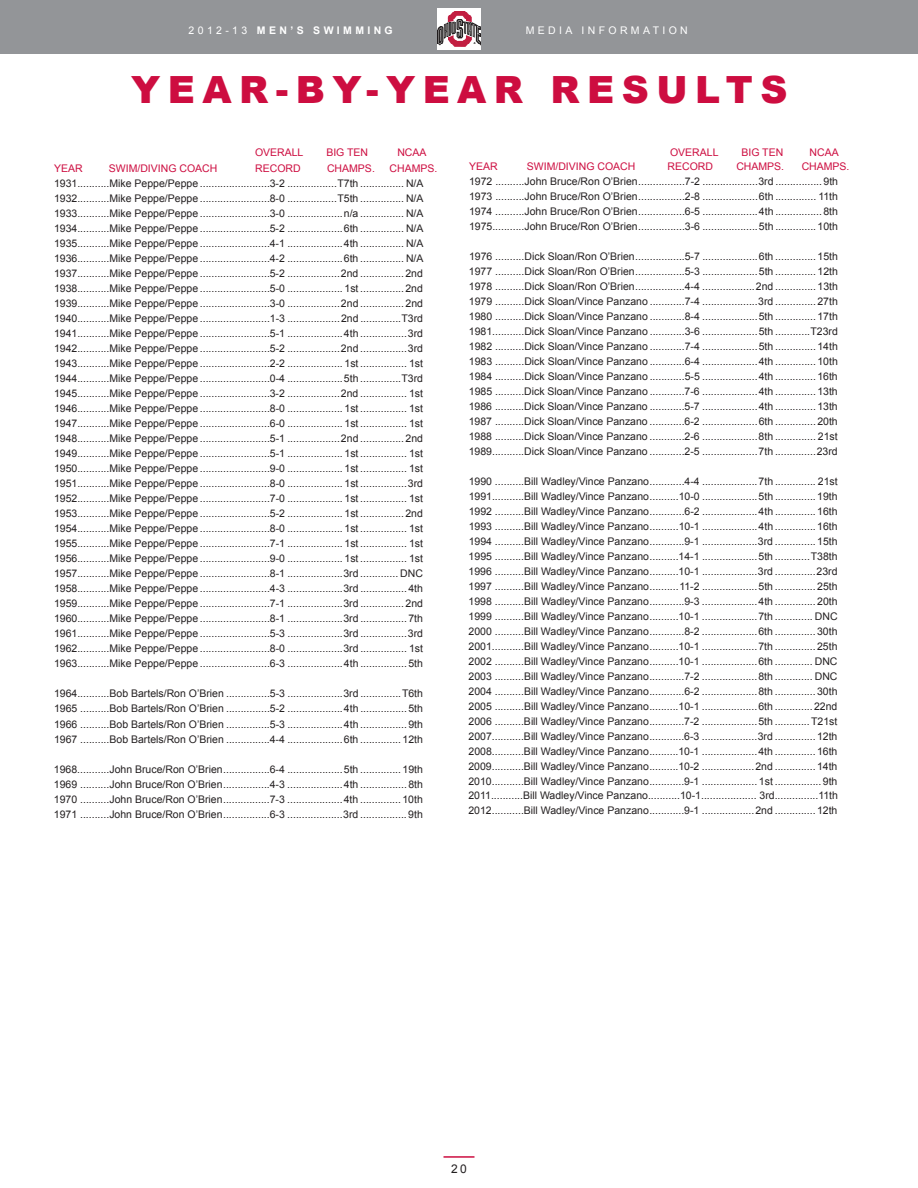
<style>
.page{position:relative;width:918px;height:1188px;background:#fff}
.page>*{position:absolute;margin:0;border:0;box-sizing:border-box;transform-origin:0 0}
.t1{font:900 37.5px "Arial";color:#cd0d40}
.t2{font:12px "Arial";color:#231f20}
.t3{font:10.5px/15px "Arial";color:#231f20;text-align:justify}
.t4{font:10.5px "Arial";color:#cd0d40}
.t5{font:700 10.5px "Arial";letter-spacing:.32em;color:#fff}
.t6{font:10.5px "Arial";letter-spacing:.32em;color:#fff}
.s1{font-weight:400}
</style>
<div class="page">
<div style="left:0;top:0;width:918px;height:54px;background:#939598"></div>
<img style="left:438px;top:9px;width:43px;height:40px">
<hr style="left:444px;top:1156px;width:30px;height:2px;background:#cd0d40">
<p class="t5" style="left:189px;top:23px;width:206px"><span class="s1">2012-13</span> MEN’S SWIMMING</p>
<p class="t6" style="left:526px;top:23px;width:164px">Media I NFORMATI ON</p>
<h1 class="t1" style="left:131px;top:63px;width:71px">YEAR</h1>
<h1 class="t1" style="left:276px;top:63px;width:181px">-B Y-YEAR</h1>
<h1 class="t1" style="left:551px;top:63px;width:35px">RESULTS</h1>
<p class="t4" style="left:255px;top:146px;width:44px">Overall</p>
<p class="t4" style="left:326px;top:146px;width:42px">Big Ten</p>
<p class="t4" style="left:397px;top:146px;width:24px">NCAA</p>
<p class="t4" style="left:54px;top:162px;width:26px">Year</p>
<p class="t4" style="left:109px;top:162px;width:102px">Swim/Diving Coach</p>
<p class="t4" style="left:255px;top:162px;width:24px">Recor</p>
<p class="t4" style="left:293px;top:162px;width:9px">d</p>
<p class="t4" style="left:327px;top:162px;width:31px">Champs</p>
<p class="t4" style="left:372px;top:162px;width:4px">.</p>
<p class="t4" style="left:390px;top:162px;width:31px">Champs</p>
<p class="t4" style="left:434px;top:162px;width:4px">.</p>
<p class="t3" style="left:54px;top:176px;width:371px">1931...........Mike Peppe/Peppe ........................3-2 .................T7th ............... N/A 1932...........Mike Peppe/Peppe ........................8-0 .................T5th ............... N/A 1933...........Mike Peppe/Peppe ........................3-0 ...................n/a ............... N/A 1934...........Mike Peppe/Peppe ........................5-2 ...................6th ............... N/A 1935...........Mike Peppe/Peppe ........................4-1 ...................4th ............... N/A 1936...........Mike Peppe/Peppe ........................4-2 ...................6th ............... N/A 1937...........Mike Peppe/Peppe ........................5-2 ..................2nd ...............2nd 1938...........Mike Peppe/Peppe ........................5-0 ................... 1st ...............2nd 1939...........Mike Peppe/Peppe ........................3-0 ..................2nd ...............2nd 1940...........Mike Peppe/Peppe ........................1-3 ..................2nd ..............T3rd 1941...........Mike Peppe/Peppe ........................5-1 ...................4th ................3rd 1942...........Mike Peppe/Peppe ........................5-2 ..................2nd ................3rd 1943...........Mike Peppe/Peppe ........................2-2 ................... 1st ................ 1st 1944...........Mike Peppe/Peppe ........................0-4 ...................5th ..............T3rd 1945...........Mike Peppe/Peppe ........................3-2 ..................2nd ................ 1st 1946...........Mike Peppe/Peppe ........................8-0 ................... 1st ................ 1st 1947...........Mike Peppe/Peppe ........................6-0 ................... 1st ................ 1st 1948...........Mike Peppe/Peppe ........................5-1 ..................2nd ...............2nd 1949...........Mike Peppe/Peppe ........................5-1 ................... 1st ................ 1st 1950...........Mike Peppe/Peppe ........................9-0 ................... 1st ................ 1st 1951...........Mike Peppe/Peppe ........................8-0 ................... 1st ................3rd 1952...........Mike Peppe/Peppe ........................7-0 ................... 1st ................ 1st 1953...........Mike Peppe/Peppe ........................5-2 ................... 1st ...............2nd 1954...........Mike Peppe/Peppe ........................8-0 ................... 1st ................ 1st 1955...........Mike Peppe/Peppe ........................7-1 ................... 1st ................ 1st 1956...........Mike Peppe/Peppe ........................9-0 ................... 1st ................ 1st 1957...........Mike Peppe/Peppe ........................8-1 ...................3rd ............. DNC 1958...........Mike Peppe/Peppe ........................4-3 ...................3rd ................4th 1959...........Mike Peppe/Peppe ........................7-1 ...................3rd ...............2nd 1960...........Mike Peppe/Peppe ........................8-1 ...................3rd ................7th 1961...........Mike Peppe/Peppe ........................5-3 ...................3rd ................3rd 1962...........Mike Peppe/Peppe ........................8-0 ...................3rd ................ 1st 1963...........Mike Peppe/Peppe ........................6-3 ...................4th ................5th</p>
<p class="t3" style="left:54px;top:686px;width:371px">1964...........Bob Bartels/Ron O’Brien ...............5-3 ...................3rd ..............T6th 1965 ..........Bob Bartels/Ron O’Brien ...............5-2 ...................4th ................5th 1966 ..........Bob Bartels/Ron O’Brien ...............5-3 ...................4th ................9th 1967 ..........Bob Bartels/Ron O’Brien ...............4-4 ...................6th ..............12th</p>
<p class="t3" style="left:54px;top:761px;width:371px">1968...........John Bruce/Ron O’Brien................6-4 ...................5th ..............19th 1969 ..........John Bruce/Ron O’Brien................4-3 ...................4th ................8th 1970 ..........John Bruce/Ron O’Brien................7-3 ...................4th ..............10th 1971 ..........John Bruce/Ron O’Brien................6-3 ...................3rd ................9th</p>
<p class="t4" style="left:670px;top:146px;width:44px">Overall</p>
<p class="t4" style="left:742px;top:146px;width:42px">Big Ten</p>
<p class="t4" style="left:810px;top:146px;width:24px">NCAA</p>
<p class="t4" style="left:469px;top:160px;width:26px">Year</p>
<p class="t4" style="left:527px;top:160px;width:102px">Swim/Diving Coach</p>
<p class="t4" style="left:668px;top:160px;width:24px">Recor</p>
<p class="t4" style="left:705px;top:160px;width:9px">d</p>
<p class="t4" style="left:736px;top:160px;width:31px">Champs</p>
<p class="t4" style="left:781px;top:160px;width:4px">.</p>
<p class="t4" style="left:802px;top:160px;width:31px">Champs</p>
<p class="t4" style="left:847px;top:160px;width:4px">.</p>
<p class="t3" style="left:469px;top:174px;width:371px">1972 ..........John Bruce/Ron O’Brien................7-2 ...................3rd ................9th 1973 ..........John Bruce/Ron O’Brien................2-8 ...................6th .............. 11th 1974 ..........John Bruce/Ron O’Brien................6-5 ...................4th ................8th 1975...........John Bruce/Ron O’Brien................3-6 ...................5th ..............10th</p>
<p class="t3" style="left:469px;top:249px;width:371px">1976 ..........Dick Sloan/Ron O’Brien.................5-7 ...................6th ..............15th 1977 ..........Dick Sloan/Ron O’Brien.................5-3 ...................5th ..............12th 1978 ..........Dick Sloan/Ron O’Brien.................4-4 ..................2nd ..............13th 1979 ..........Dick Sloan/Vince Panzano ............7-4 ...................3rd ..............27th 1980 ..........Dick Sloan/Vince Panzano ............8-4 ...................5th ..............17th 1981...........Dick Sloan/Vince Panzano ............3-6 ...................5th ............T23rd 1982 ..........Dick Sloan/Vince Panzano ............7-4 ...................5th ..............14th 1983 ..........Dick Sloan/Vince Panzano ............6-4 ...................4th ..............10th 1984 ..........Dick Sloan/Vince Panzano ............5-5 ...................4th ..............16th 1985 ..........Dick Sloan/Vince Panzano ............7-6 ...................4th ..............13th 1986 ..........Dick Sloan/Vince Panzano ............5-7 ...................4th ..............13th 1987 ..........Dick Sloan/Vince Panzano ............6-2 ...................6th ..............20th 1988 ..........Dick Sloan/Vince Panzano ............2-6 ...................8th .............. 21st 1989...........Dick Sloan/Vince Panzano ............2-5 ...................7th ..............23rd</p>
<p class="t3" style="left:468px;top:474px;width:371px">1990 ..........Bill Wadley/Vince Panzano............4-4 ...................7th .............. 21st 1991...........Bill Wadley/Vince Panzano..........10-0 ...................5th ..............19th 1992 ..........Bill Wadley/Vince Panzano............6-2 ...................4th ..............16th 1993 ..........Bill Wadley/Vince Panzano..........10-1 ...................4th ..............16th 1994 ..........Bill Wadley/Vince Panzano............9-1 ...................3rd ..............15th 1995 ..........Bill Wadley/Vince Panzano..........14-1 ...................5th ............T38th 1996 ..........Bill Wadley/Vince Panzano..........10-1 ...................3rd ..............23rd 1997 ..........Bill Wadley/Vince Panzano..........11-2 ...................5th ..............25th 1998 ..........Bill Wadley/Vince Panzano............9-3 ...................4th ..............20th 1999 ..........Bill Wadley/Vince Panzano..........10-1 ...................7th ............. DNC 2000 ..........Bill Wadley/Vince Panzano............8-2 ...................6th ..............30th 2001...........Bill Wadley/Vince Panzano..........10-1 ...................7th ..............25th 2002 ..........Bill Wadley/Vince Panzano..........10-1 ...................6th ............. DNC 2003 ..........Bill Wadley/Vince Panzano............7-2 ...................8th ............. DNC 2004 ..........Bill Wadley/Vince Panzano............6-2 ...................8th ..............30th 2005 ..........Bill Wadley/Vince Panzano..........10-1 ...................6th .............22nd 2006 ..........Bill Wadley/Vince Panzano............7-2 ...................5th ............T21st 2007...........Bill Wadley/Vince Panzano............6-3 ...................3rd ..............12th 2008...........Bill Wadley/Vince Panzano..........10-1 ...................4th ..............16th 2009...........Bill Wadley/Vince Panzano..........10-2 ..................2nd ..............14th 2010...........Bill Wadley/Vince Panzano............9-1 ................... 1st ................9th</p>
<p class="t3" style="left:468px;top:788px;width:371px">2011...........Bill Wadley/Vince Panzano...........10-1................... 3rd...............11th<br>2012...........Bill Wadley/Vince Panzano............9-1 ..................2nd ..............12th</p>
<p class="t2" style="left:451px;top:1161px;width:17px">20</p>
</div>
